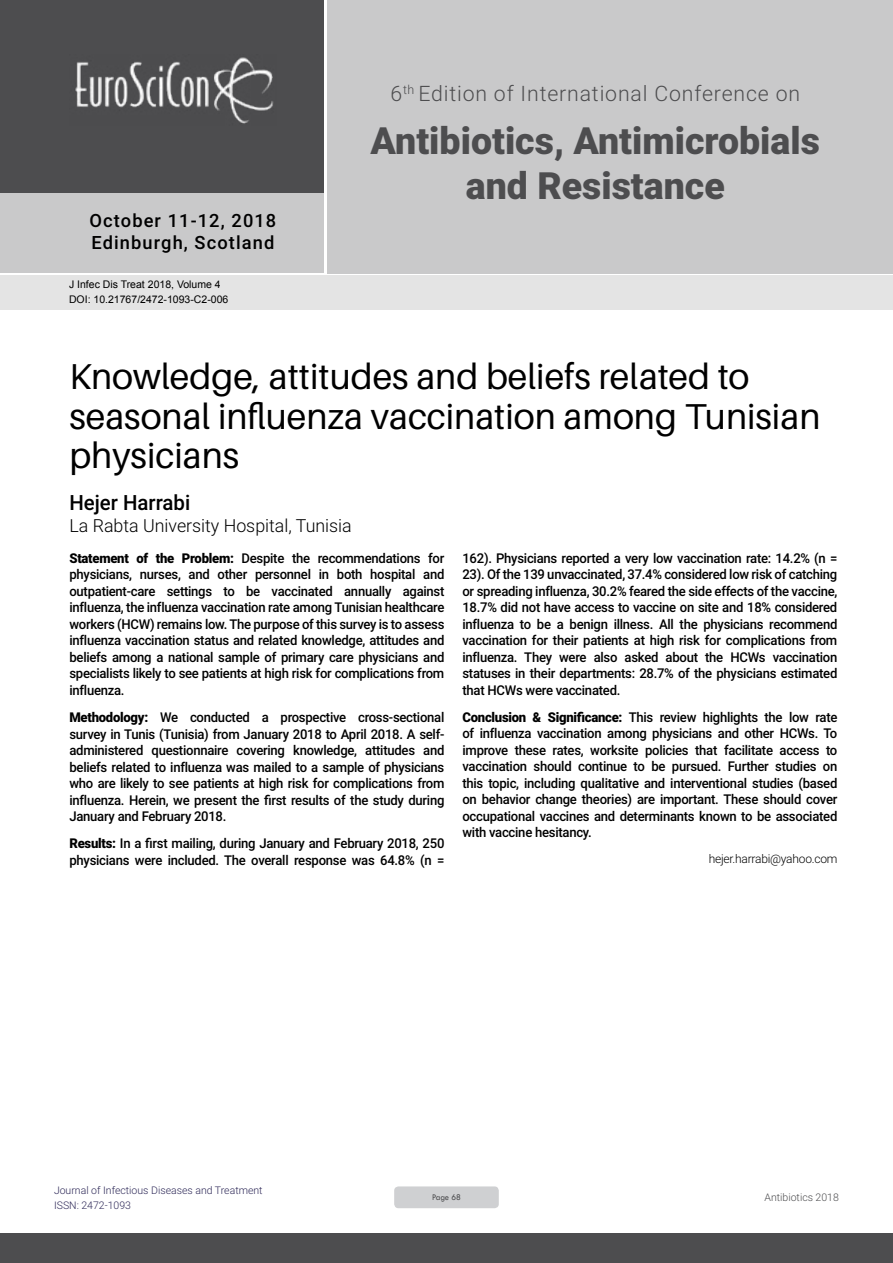
<style>
.page{position:relative;width:893px;height:1263px;background:#fff}
.page>*{position:absolute;margin:0;border:0;box-sizing:border-box;transform-origin:0 0}
.t1{font:900 37.5px/45px "Roboto";color:#4d4d4f;text-align:center}
.t2{font:36px/39.6px "Aileron";color:#000}
.t3{font:300 21.3px "Roboto";letter-spacing:.04em;color:#4d4d4f}
.t4{font:500 21px "Roboto";color:#000}
.t5{font:500 18.3px/21.9px "Roboto";letter-spacing:.06em;color:#000}
.t6{font:300 18px "Roboto";color:#000}
.t7{font:500 13.5px/16.5px "Roboto";letter-spacing:-.02em;color:#000;text-align:justify}
.t8{font:300 12px "Roboto";letter-spacing:-.02em;color:#000}
.t9{font:10.5px/14.4px "Arial";color:#000}
.t10{font:300 10.5px/15px "Roboto";color:#2e2958}
.t11{font:300 10.5px "Roboto";color:#4d4d4f}
.t12{font:9px "Tw Cen";letter-spacing:-.02em;color:#4d4d4f;scale:.95 1}
.s1{font-weight:900}
</style>
<div class="page">
<div style="left:0;top:0;width:323px;height:193px;background:#4d4d4f"></div>
<div style="left:1px;top:193px;width:323px;height:80px;background:#c9c9ca"></div>
<div style="left:327px;top:0;width:566px;height:273px;background:#c9c9ca"></div>
<img style="left:75px;top:57px;width:199px;height:67px">
<div style="left:0;top:1233px;width:893px;height:30px;background:#4d4d4f"></div>
<div style="left:1px;top:275px;width:892px;height:35px;background:#e4e4e4"></div>
<div style="left:394px;top:1186px;width:105px;height:22px;background:#cfd0d2;border-radius:4px"></div>
<h3 class="t5" style="left:90px;top:209px;width:188px">October 11-12, 2018<br>Edinburgh, Scotland</h3>
<p class="t9" style="left:69px;top:278px;width:161px">J Infec Dis Treat 2018, Volume 4<br>DOI: 10.21767/2472-1093-C2-006</p>
<h3 class="t3" style="left:390px;top:78px;width:411px">6<sup>th</sup> Edition of International Conference on</h3>
<h1 class="t1" style="left:371px;top:117px;width:451px">Antibiotics, Antimicrobials and Resistance</h1>
<h2 class="t2" style="left:69px;top:357px;width:753px">Knowledge, attitudes and beliefs related to seasonal influenza vaccination among Tunisian physicians</h2>
<h3 class="t4" style="left:69px;top:488px;width:122px">Hejer Harrabi</h3>
<h3 class="t6" style="left:69px;top:512px;width:284px">La Rabta University Hospital, Tunisia</h3>
<p class="t7" style="left:69px;top:549px;width:376px"><span class="s1">Statement of the Problem:</span> Despite the recommendations for physicians, nurses, and other personnel in both hospital and outpatient-care settings to be vaccinated annually against influenza, the influenza vaccination rate among Tunisian healthcare workers (HCW) remains low. The purpose of this survey is to assess influenza vaccination status and related knowledge, attitudes and beliefs among a national sample of primary care physicians and specialists likely to see patients at high risk for complications from influenza.</p>
<p class="t7" style="left:69px;top:708px;width:376px"><span class="s1">Methodology:</span> We conducted a prospective cross-sectional survey in Tunis (Tunisia) from January 2018 to April 2018. A self&shy;administered questionnaire covering knowledge, attitudes and beliefs related to influenza was mailed to a sample of physicians who are likely to see patients at high risk for complications from influenza. Herein, we present the first results of the study during January and February 2018.</p>
<p class="t7" style="left:69px;top:835px;width:376px"><span class="s1">Results:</span> In a first mailing, during January and February 2018, 250 physicians were included. The overall response was 64.8% (n =</p>
<p class="t7" style="left:462px;top:549px;width:376px">162). Physicians reported a very low vaccination rate: 14.2% (n = 23). Of the 139 unvaccinated, 37.4% considered low risk of catching or spreading influenza, 30.2% feared the side effects of the vaccine, 18.7% did not have access to vaccine on site and 18% considered influenza to be a benign illness. All the physicians recommend vaccination for their patients at high risk for complications from influenza. They were also asked about the HCWs vaccination statuses in their departments: 28.7% of the physicians estimated that HCWs were vaccinated.</p>
<p class="t7" style="left:462px;top:708px;width:376px"><span class="s1">Conclusion &amp; Significance:</span> This review highlights the low rate of influenza vaccination among physicians and other HCWs. To improve these rates, worksite policies that facilitate access to vaccination should continue to be pursued. Further studies on this topic, including qualitative and interventional studies (based on behavior change theories) are important. These should cover occupational vaccines and determinants known to be associated with vaccine hesitancy.</p>
<p class="t8" style="left:709px;top:850px;width:130px">hejer.harrabi@yahoo.com</p>
<p class="t10" style="left:54px;top:1182px;width:210px">Journal of Infectious Diseases and Treatment<br>ISSN: 2472-1093</p>
<p class="t12" style="left:432px;top:1192px;width:32px">Page 68</p>
<p class="t11" style="left:764px;top:1190px;width:76px">Antibiotics 2018</p>
</div>
